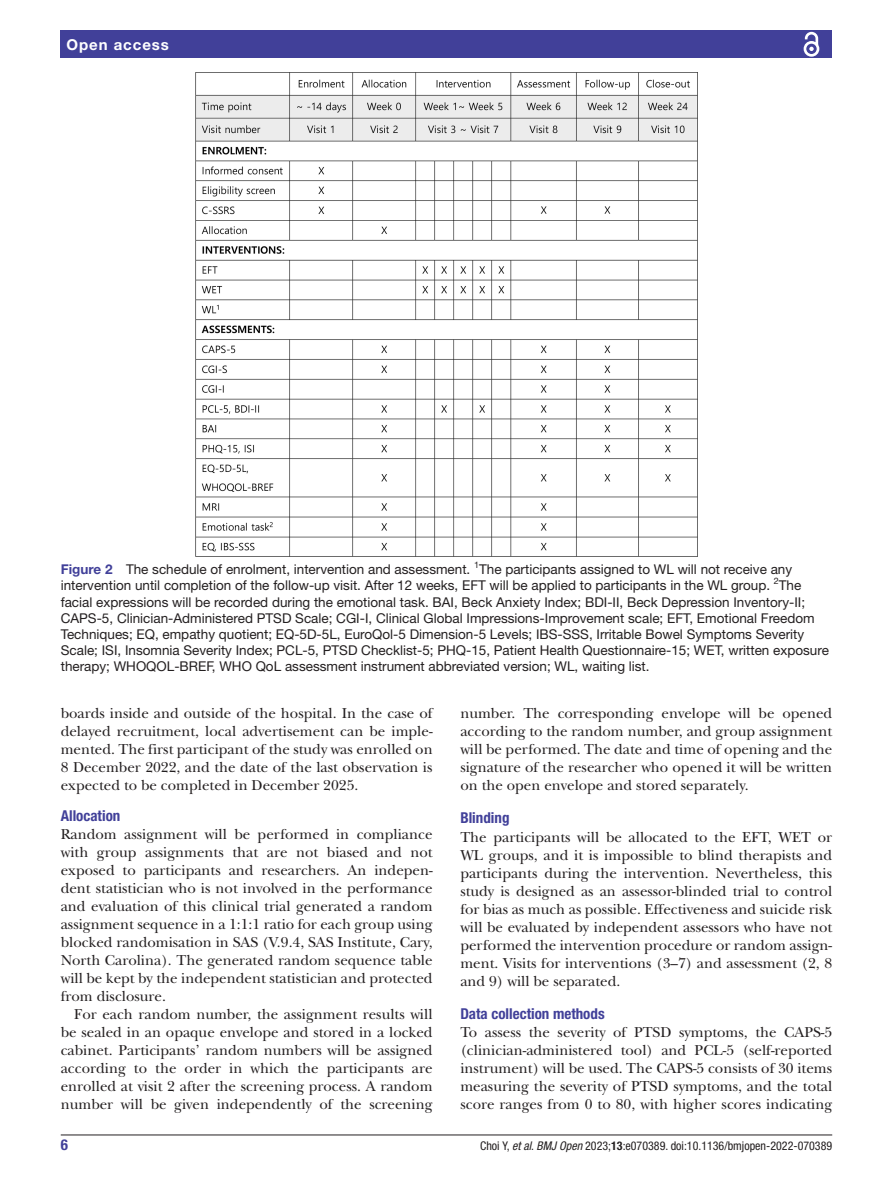
<style>
.page{position:relative;width:893px;height:1191px;background:#fff}
.page>*{position:absolute;margin:0;border:0;box-sizing:border-box;transform-origin:0 0}
.t1{font:15px/18px "New Baskerville";color:#231f20;text-align:justify}
.t2{font:700 condensed 15px "Helvetica Neue LT Std";color:#414099}
.t3{font:700 15px "Helvetica Neue LT Std";letter-spacing:.065em;color:#fff}
.t4{font:13.5px/16.2px "Helvetica Neue LT Std";color:#231f20}
.t5{font:condensed 12px "Helvetica Neue LT Std";color:#231f20}
.s1{font-weight:700;color:#414099}
.s2{font-style:italic}
.s3{font-weight:700}
</style>
<div class="page">
<hr style="left:61px;top:1134px;width:771px;height:1px;background:#231f20">
<div style="left:61px;top:31px;width:771px;height:27px;background:#414099"></div>
<svg style="left:803px;top:31px;width:17px;height:26px"></svg>
<img style="left:196px;top:73px;width:501px;height:483px">
<p class="t3" style="left:66px;top:35px;width:104px">Open access</p>
<p class="t4" style="left:61px;top:561px;width:770px"><span class="s1">Figure 2</span> The schedule of enrolment, intervention and assessment. <sup>1</sup>The participants assigned to WL will not receive any intervention until completion of the follow-up visit. After 12 weeks, EFT will be applied to participants in the WL group. <sup>2</sup>The facial expressions will be recorded during the emotional task. BAI, Beck Anxiety Index; BDI-II, Beck Depression Inventory-II; CAPS-5, Clinician-Administered PTSD Scale; CGI-I, Clinical Global Impressions-Improvement scale; EFT, Emotional Freedom Techniques; EQ, empathy quotient; EQ-5D-5L, EuroQol-5 Dimension-5 Levels; IBS-SSS, Irritable Bowel Symptoms Severity Scale; ISI, Insomnia Severity Index; PCL-5, PTSD Checklist-5; PHQ-15, Patient Health Questionnaire-15; WET, written exposure therapy; WHOQOL-BREF, WHO QoL assessment instrument abbreviated version; WL, waiting list.</p>
<p class="t1" style="left:61px;top:704px;width:373px">boards inside and outside of the hospital. In the case of delayed recruitment, local advertisement can be imple&shy;mented. The first participant of the study was enrolled on 8 December 2022, and the date of the last observation is expected to be completed in December 2025.</p>
<p class="t2" style="left:61px;top:807px;width:61px">Allocation</p>
<p class="t1" style="left:61px;top:825px;width:373px">Random assignment will be performed in compliance with group assignments that are not biased and not exposed to participants and researchers. An indepen&shy;dent statistician who is not involved in the performance and evaluation of this clinical trial generated a random assignment sequence in a 1:1:1 ratio for each group using blocked randomisation in SAS (V.9.4, SAS Institute, Cary, North Carolina). The generated random sequence table will be kept by the independent statistician and protected from disclosure.</p>
<p class="t1" style="left:61px;top:1005px;width:373px;text-indent:14px">For each random number, the assignment results will be sealed in an opaque envelope and stored in a locked cabinet. Participants’ random numbers will be assigned according to the order in which the participants are enrolled at visit 2 after the screening process. A random number will be given independently of the screening</p>
<p class="t1" style="left:460px;top:704px;width:373px">number. The corresponding envelope will be opened according to the random number, and group assignment will be performed. The date and time of opening and the signature of the researcher who opened it will be written on the open envelope and stored separately.</p>
<p class="t2" style="left:460px;top:809px;width:51px">Blinding</p>
<p class="t1" style="left:460px;top:827px;width:373px">The participants will be allocated to the EFT, WET or WL groups, and it is impossible to blind therapists and participants during the intervention. Nevertheless, this study is designed as an assessor-blinded trial to control for bias as much as possible. Effectiveness and suicide risk will be evaluated by independent assessors who have not performed the intervention procedure or random assign&shy;ment. Visits for interventions (3–7) and assessment (2, 8 and 9) will be separated.</p>
<p class="t2" style="left:460px;top:1005px;width:146px">Data collection methods</p>
<p class="t1" style="left:460px;top:1023px;width:373px">To assess the severity of PTSD symptoms, the CAPS-5 (clinician-administered tool) and PCL-5 (self-reported instrument) will be used. The CAPS-5 consists of 30 items measuring the severity of PTSD symptoms, and the total score ranges from 0 to 80, with higher scores indicating</p>
<p class="t2" style="left:61px;top:1135px;width:9px">6</p>
<p class="t5" style="left:480px;top:1138px;width:354px">Choi Y, <span class="s2">et al</span>. <span class="s2">BMJ Open</span> 2023;<span class="s3">13</span>:e070389. doi:10.1136/bmjopen-2022-070389</p>
</div>
